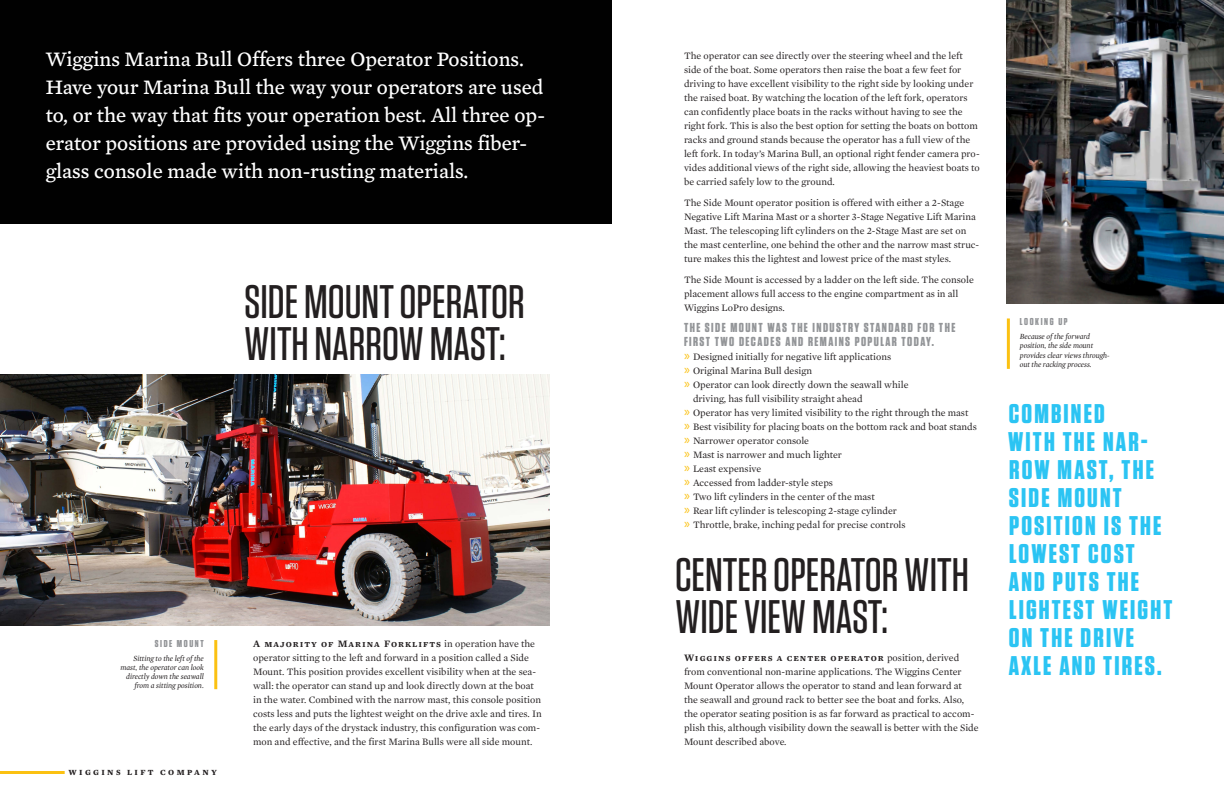
<style>
.page{position:relative;width:1224px;height:792px;background:#fff}
.page>*{position:absolute;margin:0;border:0;box-sizing:border-box;transform-origin:0 0}
.WLC_Header_1{font:500 47px/42px "Tungsten";color:#231f20}
.WLC_Pull_Quote_Left{font:700 27px/28px "Tungsten";letter-spacing:.08em;color:#2bc4f3}
.WLC_Intro_Paragraph{font:21px/28px "Mercury Text G4";color:#fff}
.WLC_Header_3{font:700 13px/14px "Tungsten";letter-spacing:.11em;color:#939598}
.WLC_Primary_Body{font:10px/14px "Mercury Text G1";color:#231f20}
.WLC_Caption_Header_R{font:700 10px "Tungsten";letter-spacing:.16em;color:#939598}
.WLC_Caption_Header_L{font:700 10px "Tungsten";letter-spacing:.16em;color:#939598}
.WLC_Caption_Right{font:italic 8px/9px "Mercury Display";color:#231f20;text-align:right}
.WLC_Caption_Left{font:italic 8px/9.3px "Mercury Display";color:#231f20}
.t1{font:700 8px "Mercury Text G3";letter-spacing:.3em;color:#231f20}
.s1{font-family:"Mercury Text G1 Semibold SC"}
.s2{font-family:"Myriad Pro";font-size:14px;color:#fbc112}
</style>
<div class="page">
<hr style="left:0;top:771px;width:65px;height:3px;background:#fbc112">
<div style="left:0;top:0;width:612px;height:224px;background:#010101"></div>
<hr style="left:214px;top:640px;width:3px;height:49px;background:#fbc112">
<hr style="left:1007px;top:318px;width:3px;height:51px;background:#fbc112">
<img style="left:1007px;top:0;width:217px;height:304px">
<img style="left:0;top:374px;width:550px;height:252px">
<p class="WLC_Intro_Paragraph" style="left:46px;top:45px;width:501px">Wiggins Marina Bull Offers three Operator Positions.<br>Have your Marina Bull the way your operators are used to, or the way that fits your operation best. All three op&shy;erator positions are provided using the Wiggins fiber&shy;glass console made with non-rusting materials.</p>
<p class="WLC_Header_1" style="left:244px;top:281px;width:282px">SIDE MOUNT OPERATOR<br>WITH NARROW MAST:</p>
<p class="WLC_Caption_Header_R" style="left:155px;top:638px;width:50px">SIDE MOUNT</p>
<p class="WLC_Caption_Right" style="left:121px;top:654px;width:85px">Sitting to the left of the mast, the operator can look directly down the seawall from a sitting position.</p>
<p class="t1" style="left:69px;top:767px;width:150px">WIGGINS LIFT COMPANY</p>
<p class="WLC_Primary_Body" style="left:253px;top:637px;width:290px"><span class="s1">A majority of Marina Forklifts</span> in operation have the operator sitting to the left and forward in a position called a Side Mount. This position provides excellent visibility when at the sea&shy;wall: the operator can stand up and look directly down at the boat in the water. Combined with the narrow mast, this console position costs less and puts the lightest weight on the drive axle and tires. In the early days of the drystack industry, this configuration was com&shy;mon and effective, and the first Marina Bulls were all side mount.</p>
<p class="WLC_Primary_Body" style="left:684px;top:49px;width:297px">The operator can see directly over the steering wheel and the left side of the boat. Some operators then raise the boat a few feet for driving to have excellent visibility to the right side by looking under the raised boat. By watching the location of the left fork, operators can confidently place boats in the racks without having to see the right fork. This is also the best option for setting the boats on bottom racks and ground stands because the operator has a full view of the left fork. In today’s Marina Bull, an optional right fender camera pro&shy;vides additional views of the right side, allowing the heaviest boats to be carried safely low to the ground.</p>
<p class="WLC_Primary_Body" style="left:684px;top:196px;width:297px">The Side Mount operator position is offered with either a 2-Stage Negative Lift Marina Mast or a shorter 3-Stage Negative Lift Marina Mast. The telescoping lift cylinders on the 2-Stage Mast are set on the mast centerline, one behind the other and the narrow mast struc&shy;ture makes this the lightest and lowest price of the mast styles.</p>
<p class="WLC_Primary_Body" style="left:684px;top:273px;width:291px">The Side Mount is accessed by a ladder on the left side. The console placement allows full access to the engine compartment as in all<br>Wiggins LoPro designs.</p>
<p class="WLC_Header_3" style="left:684px;top:321px;width:273px">THE SIDE MOUNT WAS THE INDUSTRY STANDARD FOR THE<br>FIRST TWO DECADES AND REMAINS POPULAR TODAY.</p>
<p class="WLC_Primary_Body" style="left:684px;top:350px;width:209px"><span class="s2">»</span> Designed initially for negative lift applications</p>
<p class="WLC_Primary_Body" style="left:684px;top:364px;width:130px"><span class="s2">»</span> Original Marina Bull design</p>
<p class="WLC_Primary_Body" style="left:693px;top:378px;width:217px;text-indent:-9px"><span class="s2">»</span> Operator can look directly down the seawall while driving, has full visibility straight ahead</p>
<p class="WLC_Primary_Body" style="left:684px;top:406px;width:286px"><span class="s2">»</span> Operator has very limited visibility to the right through the mast</p>
<p class="WLC_Primary_Body" style="left:684px;top:420px;width:294px"><span class="s2">»</span> Best visibility for placing boats on the bottom rack and boat stands</p>
<p class="WLC_Primary_Body" style="left:684px;top:434px;width:127px"><span class="s2">»</span> Narrower operator console</p>
<p class="WLC_Primary_Body" style="left:684px;top:448px;width:160px"><span class="s2">»</span> Mast is narrower and much lighter</p>
<p class="WLC_Primary_Body" style="left:684px;top:462px;width:79px"><span class="s2">»</span> Least expensive</p>
<p class="WLC_Primary_Body" style="left:684px;top:476px;width:151px"><span class="s2">»</span> Accessed from ladder-style steps</p>
<p class="WLC_Primary_Body" style="left:684px;top:490px;width:192px"><span class="s2">»</span> Two lift cylinders in the center of the mast</p>
<p class="WLC_Primary_Body" style="left:684px;top:504px;width:214px"><span class="s2">»</span> Rear lift cylinder is telescoping 2-stage cylinder</p>
<p class="WLC_Primary_Body" style="left:684px;top:518px;width:223px"><span class="s2">»</span> Throttle, brake, inching pedal for precise controls</p>
<p class="WLC_Header_1" style="left:675px;top:554px;width:295px">CENTER OPERATOR WITH<br>WIDE VIEW MAST:</p>
<p class="WLC_Primary_Body" style="left:684px;top:651px;width:296px"><span class="s1">Wiggins offers a center operator</span> position, derived from conventional non-marine applications. The Wiggins Center Mount Operator allows the operator to stand and lean forward at<br>the seawall and ground rack to better see the boat and forks. Also, the operator seating position is as far forward as practical to accom&shy;plish this, although visibility down the seawall is better with the Side Mount described above.</p>
<p class="WLC_Caption_Header_L" style="left:1020px;top:316px;width:49px">LOOKING UP</p>
<p class="WLC_Caption_Left" style="left:1020px;top:332px;width:92px">Because of the forward position, the side mount provides clear views through&shy;out the racking process.</p>
<p class="WLC_Pull_Quote_Left" style="left:1008px;top:400px;width:147px">COMBINED<br>WITH THE NAR-<br>ROW MAST, THE<br>SIDE MOUNT</p>
<p class="WLC_Pull_Quote_Left" style="left:1009px;top:512px;width:165px">POSITION IS THE<br>LOWEST COST<br>AND PUTS THE<br>LIGHTEST WEIGHT<br>ON THE DRIVE<br>AXLE AND TIRES.</p>
</div>
